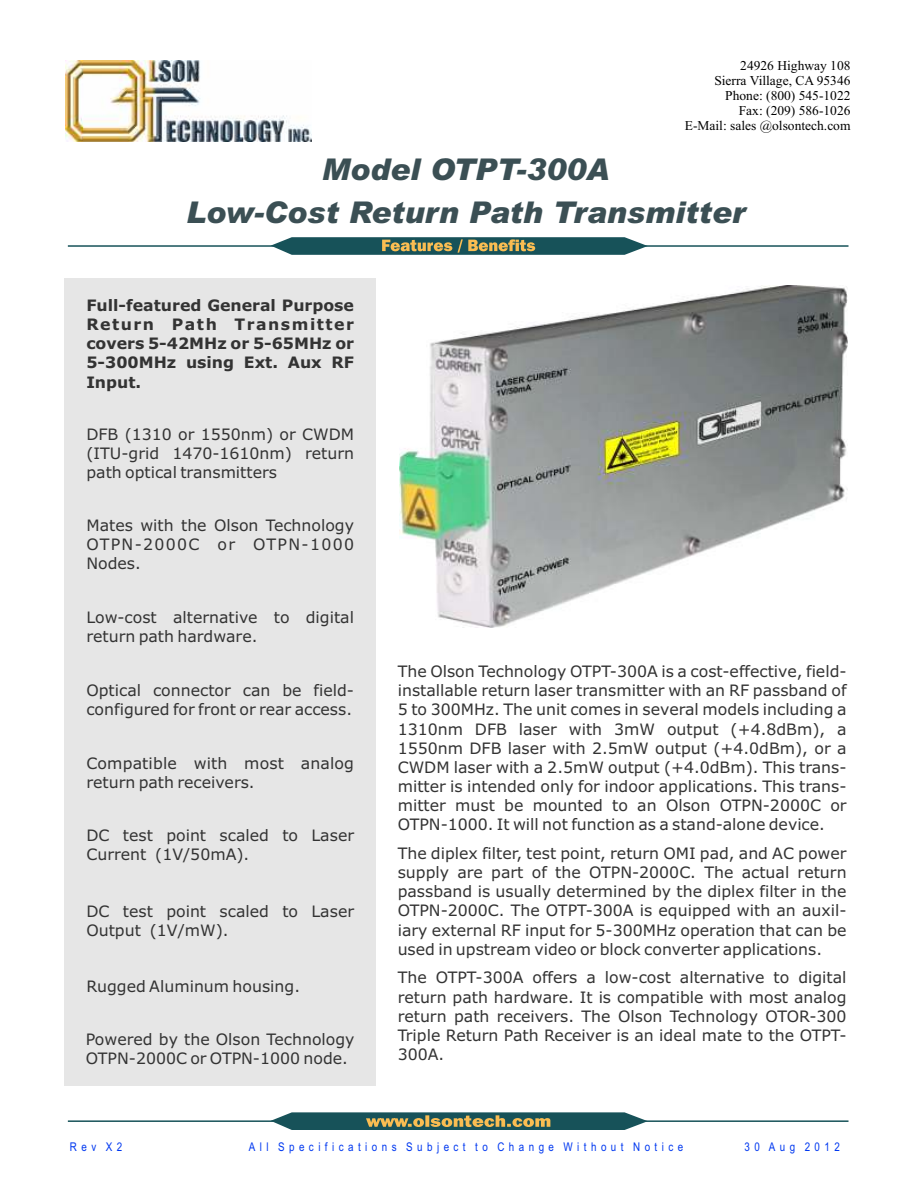
<style>
.page{position:relative;width:918px;height:1188px;background:#fff}
.page>*{position:absolute;margin:0;border:0;box-sizing:border-box;transform-origin:0 0}
.t1{font:italic 900 30px/42.3px "Arial";color:#3b4f54;text-align:center}
.t2{font:15.75px/19.2px "Verdana";color:#333}
.t3{font:700 15.75px/19.2px "Verdana";color:#333;text-align:justify}
.t4{font:13.5px/15px "Times New Roman";color:#000;text-align:right}
.t5{font:12px "Arial Narrow";letter-spacing:.37em;color:#0038f0}
</style>
<div class="page">
<div style="left:64px;top:279px;width:312px;height:807px;background:#e6e6e6"></div>
<img style="left:65px;top:61px;width:247px;height:81px">
<hr style="left:68px;top:245px;width:781px;height:2px;background:#175259">
<svg style="left:271px;top:237px;width:377px;height:18px;background:#466d64"></svg>
<hr style="left:68px;top:1120px;width:781px;height:2px;background:#175259">
<svg style="left:271px;top:1112px;width:377px;height:18px;background:#4c6f64"></svg>
<img style="left:400px;top:286px;width:447px;height:342px">
<p class="t4" style="left:685px;top:60px;width:167px">24926 Highway 108<br>Sierra Village, CA 95346<br>Phone: (800) 545-1022<br>Fax: (209) 586-1026<br>E-Mail: sales @olsontech.com</p>
<h1 class="t1" style="left:186px;top:151px;width:561px">Model OTPT-300A<br>Low-Cost Return Path Transmitter</h1>
<p class="t3" style="left:86px;top:297px;width:269px">Full-featured General Purpose Return Path Transmitter covers 5-42MHz or 5-65MHz or 5-300MHz using Ext. Aux RF Input.</p>
<p class="t2" style="left:86px;top:426px;width:269px;text-align:justify">DFB (1310 or 1550nm) or CWDM (ITU-grid 1470-1610nm) return path optical transmitters</p>
<p class="t2" style="left:86px;top:517px;width:269px;text-align:justify">Mates with the Olson Technology OTPN-2000C or OTPN-1000<br>Nodes.</p>
<p class="t2" style="left:86px;top:609px;width:269px">Low-cost alternative to digital return path hardware.</p>
<p class="t2" style="left:86px;top:682px;width:269px">Optical connector can be field&shy;configured for front or rear access.</p>
<p class="t2" style="left:86px;top:755px;width:269px">Compatible with most analog return path receivers.</p>
<p class="t2" style="left:86px;top:827px;width:269px">DC test point scaled to Laser<br>Current (1V/50mA).</p>
<p class="t2" style="left:86px;top:903px;width:269px">DC test point scaled to Laser<br>Output (1V/mW).</p>
<p class="t2" style="left:86px;top:978px;width:215px">Rugged Aluminum housing.</p>
<p class="t2" style="left:86px;top:1031px;width:270px">Powered by the Olson Technology<br>OTPN-2000C or OTPN-1000 node.</p>
<p class="t2" style="left:398px;top:663px;width:450px;text-align:justify">The Olson Technology OTPT-300A is a cost-effective, field&shy;installable return laser transmitter with an RF passband of 5 to 300MHz. The unit comes in several models including a 1310nm DFB laser with 3mW output (+4.8dBm), a 1550nm DFB laser with 2.5mW output (+4.0dBm), or a CWDM laser with a 2.5mW output (+4.0dBm). This trans&shy;mitter is intended only for indoor applications. This trans&shy;mitter must be mounted to an Olson OTPN-2000C or OTPN-1000. It will not function as a stand-alone device.</p>
<p class="t2" style="left:398px;top:845px;width:450px;text-align:justify">The diplex filter, test point, return OMI pad, and AC power supply are part of the OTPN-2000C. The actual return passband is usually determined by the diplex filter in the OTPN-2000C. The OTPT-300A is equipped with an auxil&shy;iary external RF input for 5-300MHz operation that can be used in upstream video or block converter applications.</p>
<p class="t2" style="left:398px;top:969px;width:450px;text-align:justify">The OTPT-300A offers a low-cost alternative to digital return path hardware. It is compatible with most analog return path receivers. The Olson Technology OTOR-300<br>Triple Return Path Receiver is an ideal mate to the OTPT-300A.</p>
<p class="t5" style="left:70px;top:1142px;width:54px">Rev X2</p>
<p class="t5" style="left:249px;top:1142px;width:436px">All Specifications Subject to Change Without Notice</p>
<p class="t5" style="left:744px;top:1142px;width:97px">30 Aug 2012</p>
</div>
